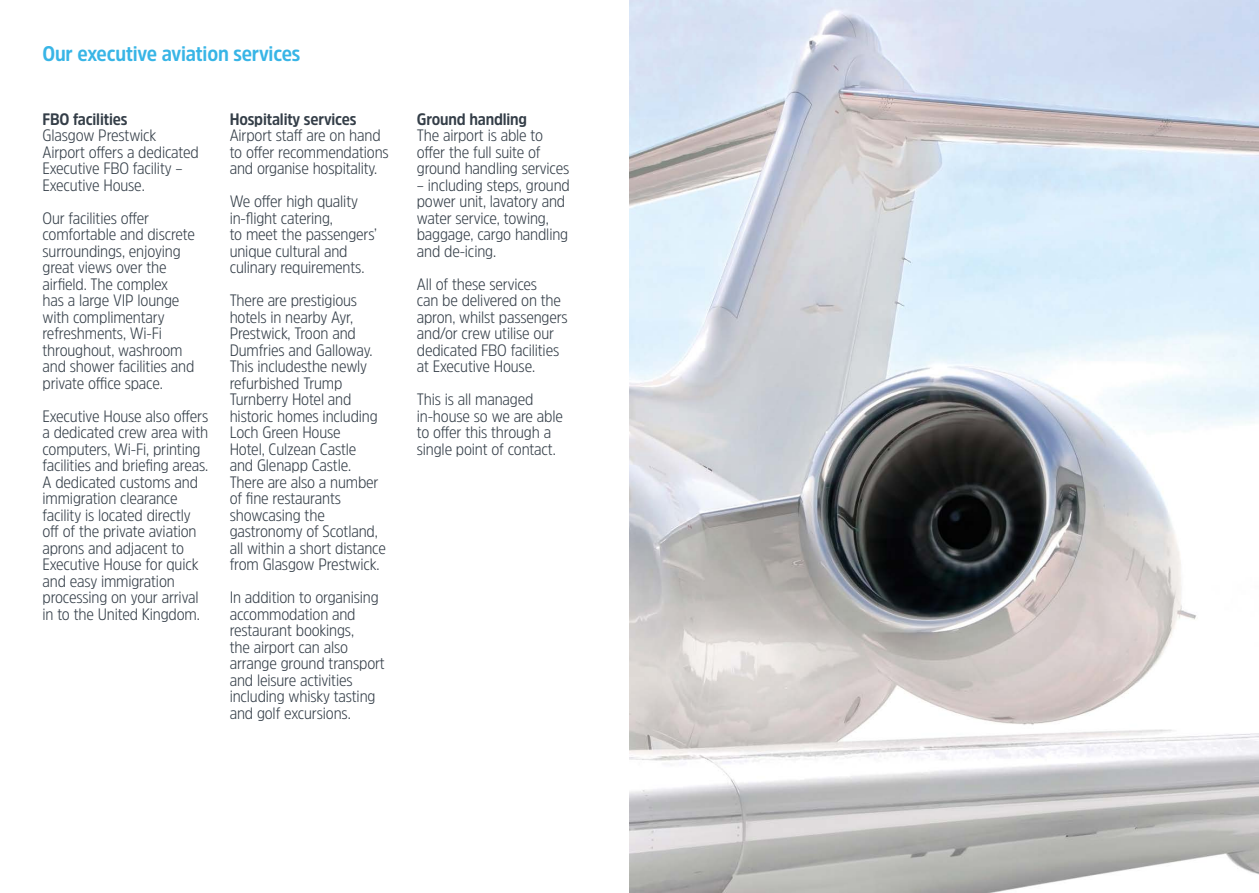
<style>
.page{position:relative;width:1259px;height:893px;background:#fff}
.page>*{position:absolute;margin:0;border:0;box-sizing:border-box;transform-origin:0 0}
.t1{font:700 21px "Amsi Pro Narw";letter-spacing:-.01em;color:#38b5e6}
.t2{font:300 16.5px/16.5px "Amsi Pro Narw";letter-spacing:-.01em;color:#343e48}
.t3{font:700 16.5px "Amsi Pro Narw";letter-spacing:-.01em;color:#343e48}
</style>
<div class="page">
<img style="left:629px;top:0;width:630px;height:893px">
<p class="t1" style="left:43px;top:39px;width:259px">Our executive aviation services</p>
<p class="t3" style="left:43px;top:108px;width:86px">FBO facilities</p>
<p class="t2" style="left:43px;top:127px;width:158px">Glasgow Prestwick<br>Airport offers a dedicated<br>Executive FBO facility –<br>Executive House.</p>
<p class="t2" style="left:43px;top:209px;width:154px">Our facilities offer comfortable and discrete surroundings, enjoying great views over the airfield. The complex<br>has a large VIP lounge with complimentary refreshments, Wi-Fi throughout, washroom and shower facilities and private office space.</p>
<p class="t2" style="left:43px;top:407px;width:167px">Executive House also offers a dedicated crew area with computers, Wi-Fi, printing facilities and briefing areas.<br>A dedicated customs and immigration clearance facility is located directly off of the private aviation aprons and adjacent to<br>Executive House for quick and easy immigration processing on your arrival in to the United Kingdom.</p>
<p class="t3" style="left:230px;top:108px;width:128px">Hospitality services</p>
<p class="t2" style="left:230px;top:127px;width:161px">Airport staff are on hand to offer recommendations and organise hospitality.</p>
<p class="t2" style="left:230px;top:193px;width:149px">We offer high quality in-flight catering,<br>to meet the passengers’ unique cultural and culinary requirements.</p>
<p class="t2" style="left:230px;top:292px;width:158px">There are prestigious hotels in nearby Ayr,<br>Prestwick, Troon and<br>Dumfries and Galloway.<br>This includesthe newly refurbished Trump<br>Turnberry Hotel and historic homes including<br>Loch Green House<br>Hotel, Culzean Castle<br>and Glenapp Castle.<br>There are also a number of fine restaurants showcasing the gastronomy of Scotland, all within a short distance from Glasgow Prestwick.</p>
<p class="t2" style="left:230px;top:589px;width:157px">In addition to organising accommodation and restaurant bookings,<br>the airport can also arrange ground transport and leisure activities including whisky tasting and golf excursions.</p>
<p class="t3" style="left:417px;top:108px;width:112px">Ground handling</p>
<p class="t2" style="left:417px;top:127px;width:154px">The airport is able to offer the full suite of ground handling services</p>
<p class="t2" style="left:417px;top:176px;width:155px">– including steps, ground power unit, lavatory and water service, towing, baggage, cargo handling and de-icing.</p>
<p class="t2" style="left:417px;top:275px;width:153px">All of these services<br>can be delivered on the apron, whilst passengers and/or crew utilise our dedicated FBO facilities at Executive House.</p>
<p class="t2" style="left:417px;top:391px;width:148px">This is all managed in-house so we are able to offer this through a single point of contact.</p>
</div>
